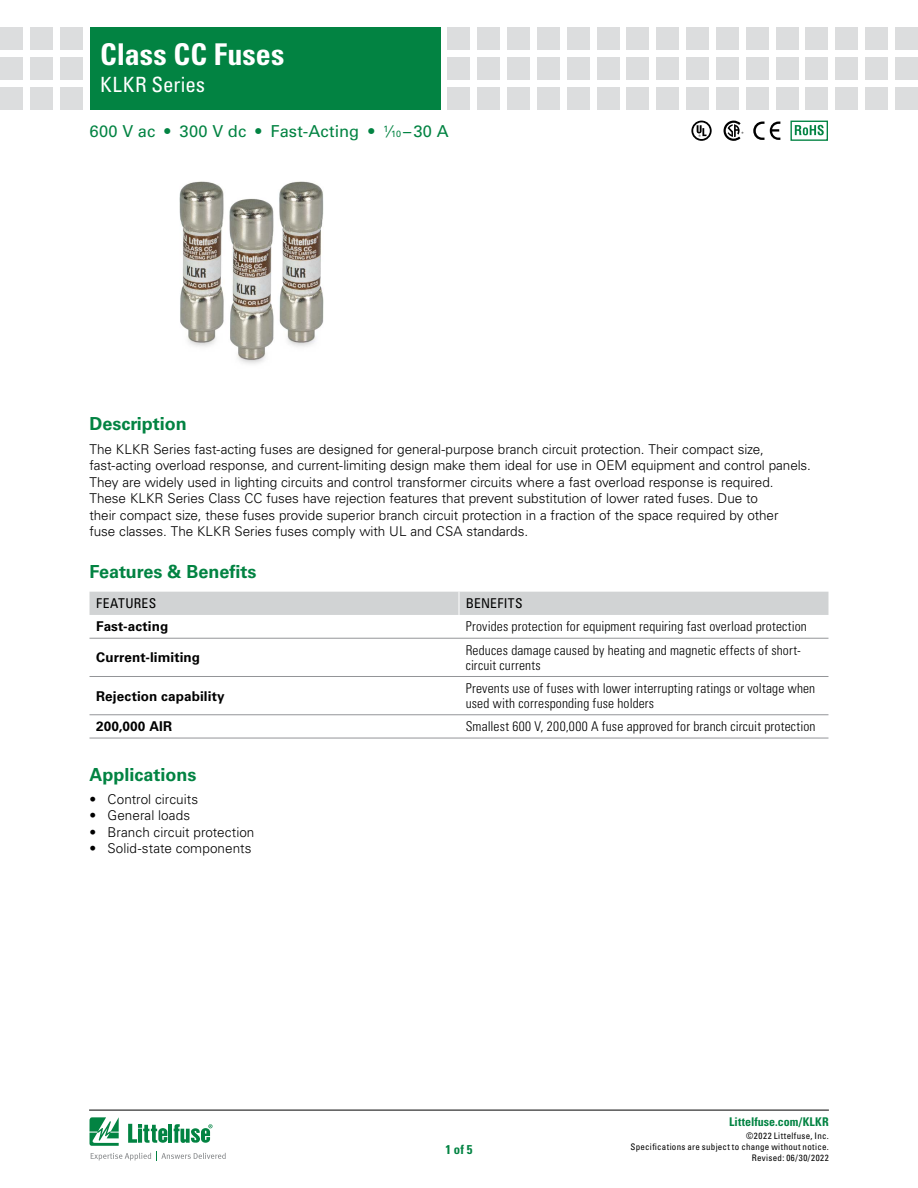
<style>
.page{position:relative;width:918px;height:1188px;background:#fff}
.page>*{position:absolute;margin:0;border:0;box-sizing:border-box;transform-origin:0 0}
.t1{font:700 condensed 30px "Univers LT Std";letter-spacing:.005em;color:#fff}
.t2{font:condensed 21px "Univers LT Std";letter-spacing:.01em;color:#fff}
.FACTS_HEAD{font:700 18px "Univers LT Std";color:#028342}
.PRODUCT_SUBHEAD{font:16.5px "Univers LT Std";letter-spacing:.01em;color:#028342}
.Body_1{font:300 13.5px/16.5px "Univers LT Std";letter-spacing:-.005em;color:#000}
.Benefit_column_text{font:300 condensed 13.5px/15px "Univers LT Std";letter-spacing:.015em;color:#000}
.Feature_column_text{font:700 13.5px "Univers LT Std";letter-spacing:.005em;color:#000}
.F___B_header_text{font:condensed 13.5px "Univers LT Std";letter-spacing:.025em;color:#000}
.t3{font:700 condensed 12.75px "Univers LT Std";color:#028342}
.t4{font:700 condensed 12px "Univers LT Std";letter-spacing:.005em;color:#028342}
.t5{font:condensed 9px/10.8px "Univers LT Std";letter-spacing:.03em;color:#000;text-align:right}
.s1{font-size:9.15px}
</style>
<div class="page">
<hr style="left:89px;top:1110px;width:740px;height:1px;background:#000">
<div style="left:90px;top:27px;width:351px;height:82px;background:#028342"></div>
<div style="left:60px;top:27px;width:23px;height:23px;background:#dcddde"></div>
<div style="left:60px;top:57px;width:23px;height:23px;background:#dcddde"></div>
<div style="left:60px;top:87px;width:23px;height:22px;background:#dcddde"></div>
<div style="left:30px;top:27px;width:23px;height:23px;background:#dcddde"></div>
<div style="left:30px;top:57px;width:23px;height:23px;background:#dcddde"></div>
<div style="left:30px;top:87px;width:23px;height:22px;background:#dcddde"></div>
<div style="left:0;top:27px;width:23px;height:23px;background:#dcddde"></div>
<div style="left:0;top:57px;width:23px;height:23px;background:#dcddde"></div>
<div style="left:0;top:87px;width:23px;height:22px;background:#dcddde"></div>
<div style="left:448px;top:27px;width:22px;height:23px;background:#dcddde"></div>
<div style="left:448px;top:57px;width:22px;height:23px;background:#dcddde"></div>
<div style="left:448px;top:87px;width:22px;height:22px;background:#dcddde"></div>
<div style="left:477px;top:27px;width:23px;height:23px;background:#dcddde"></div>
<div style="left:477px;top:57px;width:23px;height:23px;background:#dcddde"></div>
<div style="left:477px;top:87px;width:23px;height:22px;background:#dcddde"></div>
<div style="left:507px;top:27px;width:23px;height:23px;background:#dcddde"></div>
<div style="left:507px;top:57px;width:23px;height:23px;background:#dcddde"></div>
<div style="left:507px;top:87px;width:23px;height:22px;background:#dcddde"></div>
<div style="left:537px;top:27px;width:23px;height:23px;background:#dcddde"></div>
<div style="left:537px;top:57px;width:23px;height:23px;background:#dcddde"></div>
<div style="left:537px;top:87px;width:23px;height:22px;background:#dcddde"></div>
<div style="left:567px;top:27px;width:23px;height:23px;background:#dcddde"></div>
<div style="left:567px;top:57px;width:23px;height:23px;background:#dcddde"></div>
<div style="left:567px;top:87px;width:23px;height:22px;background:#dcddde"></div>
<div style="left:597px;top:27px;width:23px;height:23px;background:#dcddde"></div>
<div style="left:597px;top:57px;width:23px;height:23px;background:#dcddde"></div>
<div style="left:597px;top:87px;width:23px;height:22px;background:#dcddde"></div>
<div style="left:627px;top:27px;width:22px;height:23px;background:#dcddde"></div>
<div style="left:627px;top:57px;width:22px;height:23px;background:#dcddde"></div>
<div style="left:627px;top:87px;width:22px;height:22px;background:#dcddde"></div>
<div style="left:656px;top:27px;width:23px;height:23px;background:#dcddde"></div>
<div style="left:656px;top:57px;width:23px;height:23px;background:#dcddde"></div>
<div style="left:656px;top:87px;width:23px;height:22px;background:#dcddde"></div>
<div style="left:686px;top:27px;width:23px;height:23px;background:#dcddde"></div>
<div style="left:686px;top:57px;width:23px;height:23px;background:#dcddde"></div>
<div style="left:686px;top:87px;width:23px;height:22px;background:#dcddde"></div>
<div style="left:716px;top:27px;width:23px;height:23px;background:#dcddde"></div>
<div style="left:716px;top:57px;width:23px;height:23px;background:#dcddde"></div>
<div style="left:716px;top:87px;width:23px;height:22px;background:#dcddde"></div>
<div style="left:746px;top:27px;width:23px;height:23px;background:#dcddde"></div>
<div style="left:746px;top:57px;width:23px;height:23px;background:#dcddde"></div>
<div style="left:746px;top:87px;width:23px;height:22px;background:#dcddde"></div>
<div style="left:805px;top:27px;width:23px;height:23px;background:#dcddde"></div>
<div style="left:805px;top:57px;width:23px;height:23px;background:#dcddde"></div>
<div style="left:805px;top:87px;width:23px;height:22px;background:#dcddde"></div>
<div style="left:776px;top:27px;width:22px;height:23px;background:#dcddde"></div>
<div style="left:776px;top:57px;width:22px;height:23px;background:#dcddde"></div>
<div style="left:776px;top:87px;width:22px;height:22px;background:#dcddde"></div>
<div style="left:835px;top:27px;width:23px;height:23px;background:#dcddde"></div>
<div style="left:835px;top:57px;width:23px;height:23px;background:#dcddde"></div>
<div style="left:835px;top:87px;width:23px;height:22px;background:#dcddde"></div>
<div style="left:865px;top:27px;width:23px;height:23px;background:#dcddde"></div>
<div style="left:865px;top:57px;width:23px;height:23px;background:#dcddde"></div>
<div style="left:865px;top:87px;width:23px;height:22px;background:#dcddde"></div>
<div style="left:895px;top:27px;width:23px;height:23px;background:#dcddde"></div>
<div style="left:895px;top:57px;width:23px;height:23px;background:#dcddde"></div>
<div style="left:895px;top:87px;width:23px;height:22px;background:#dcddde"></div>
<svg style="left:90px;top:1117px;width:136px;height:44px"></svg>
<img style="left:179px;top:181px;width:145px;height:183px">
<div style="left:90px;top:592px;width:738px;height:23px;background:#d1d3d4"></div>
<hr style="left:90px;top:638px;width:369px;height:1px;background:#939598">
<hr style="left:459px;top:638px;width:369px;height:1px;background:#939598">
<hr style="left:90px;top:676px;width:369px;height:1px;background:#939598">
<hr style="left:459px;top:676px;width:369px;height:1px;background:#939598">
<hr style="left:90px;top:714px;width:369px;height:1px;background:#939598">
<hr style="left:459px;top:714px;width:369px;height:1px;background:#939598">
<hr style="left:90px;top:738px;width:369px;height:1px;background:#939598">
<hr style="left:459px;top:738px;width:369px;height:1px;background:#939598">
<svg style="left:795px;top:125px;width:29px;height:10px"></svg>
<div style="left:791px;top:121px;width:37px;height:20px;border:1px solid #028342"></div>
<svg style="left:753px;top:122px;width:27px;height:18px"></svg>
<svg style="left:691px;top:121px;width:21px;height:20px"></svg>
<svg style="left:724px;top:121px;width:19px;height:20px"></svg>
<h1 class="t1" style="left:100px;top:36px;width:186px">Class CC Fuses</h1>
<h2 class="t2" style="left:100px;top:71px;width:106px">KLKR Series</h2>
<p class="PRODUCT_SUBHEAD" style="left:90px;top:122px;width:361px">600 V ac • 300 V dc • Fast-Acting • <sup>1</sup>⁄<span class="s1">10</span> –30 A</p>
<p class="FACTS_HEAD" style="left:90px;top:414px;width:99px">Description</p>
<p class="Body_1" style="left:90px;top:441px;width:723px">The KLKR Series fast-acting fuses are designed for general-purpose branch circuit protection. Their compact size, fast-acting overload response, and current-limiting design make them ideal for use in OEM equipment and control panels.<br>They are widely used in lighting circuits and control transformer circuits where a fast overload response is required.<br>These KLKR Series Class CC fuses have rejection features that prevent substitution of lower rated fuses. Due to<br>their compact size, these fuses provide superior branch circuit protection in a fraction of the space required by other<br>fuse classes. The KLKR Series fuses comply with UL and CSA standards.</p>
<p class="FACTS_HEAD" style="left:90px;top:562px;width:168px">Features &amp; Benefits</p>
<p class="F___B_header_text" style="left:96px;top:595px;width:61px">FEATURES</p>
<p class="F___B_header_text" style="left:466px;top:595px;width:58px">BENEFITS</p>
<p class="Feature_column_text" style="left:96px;top:619px;width:74px">Fast-acting</p>
<p class="Benefit_column_text" style="left:466px;top:619px;width:343px">Provides protection for equipment requiring fast overload protection</p>
<p class="Feature_column_text" style="left:96px;top:650px;width:105px">Current-limiting</p>
<p class="Benefit_column_text" style="left:466px;top:642px;width:337px">Reduces damage caused by heating and magnetic effects of short&shy;circuit currents</p>
<p class="Feature_column_text" style="left:96px;top:688px;width:130px">Rejection capability</p>
<p class="Benefit_column_text" style="left:466px;top:681px;width:351px">Prevents use of fuses with lower interrupting ratings or voltage when used with corresponding fuse holders</p>
<p class="Feature_column_text" style="left:96px;top:719px;width:77px">200,000 AIR</p>
<p class="Benefit_column_text" style="left:466px;top:719px;width:351px">Smallest 600 V, 200,000 A fuse approved for branch circuit protection</p>
<p class="FACTS_HEAD" style="left:90px;top:764px;width:109px">Applications</p>
<p class="Body_1" style="left:90px;top:791px;width:110px">• Control circuits</p>
<p class="Body_1" style="left:90px;top:807px;width:102px">• General loads</p>
<p class="Body_1" style="left:90px;top:824px;width:166px">• Branch circuit protection</p>
<p class="Body_1" style="left:90px;top:840px;width:164px">• Solid-state components</p>
<p class="t3" style="left:445px;top:1142px;width:29px">1 of 5</p>
<p class="t4" style="left:729px;top:1115px;width:101px">Littelfuse.com/KLKR</p>
<p class="t5" style="left:631px;top:1131px;width:200px">©2022 Littelfuse, Inc.<br>Specifications are subject to change without notice.<br>Revised: 06/30/2022</p>
</div>
